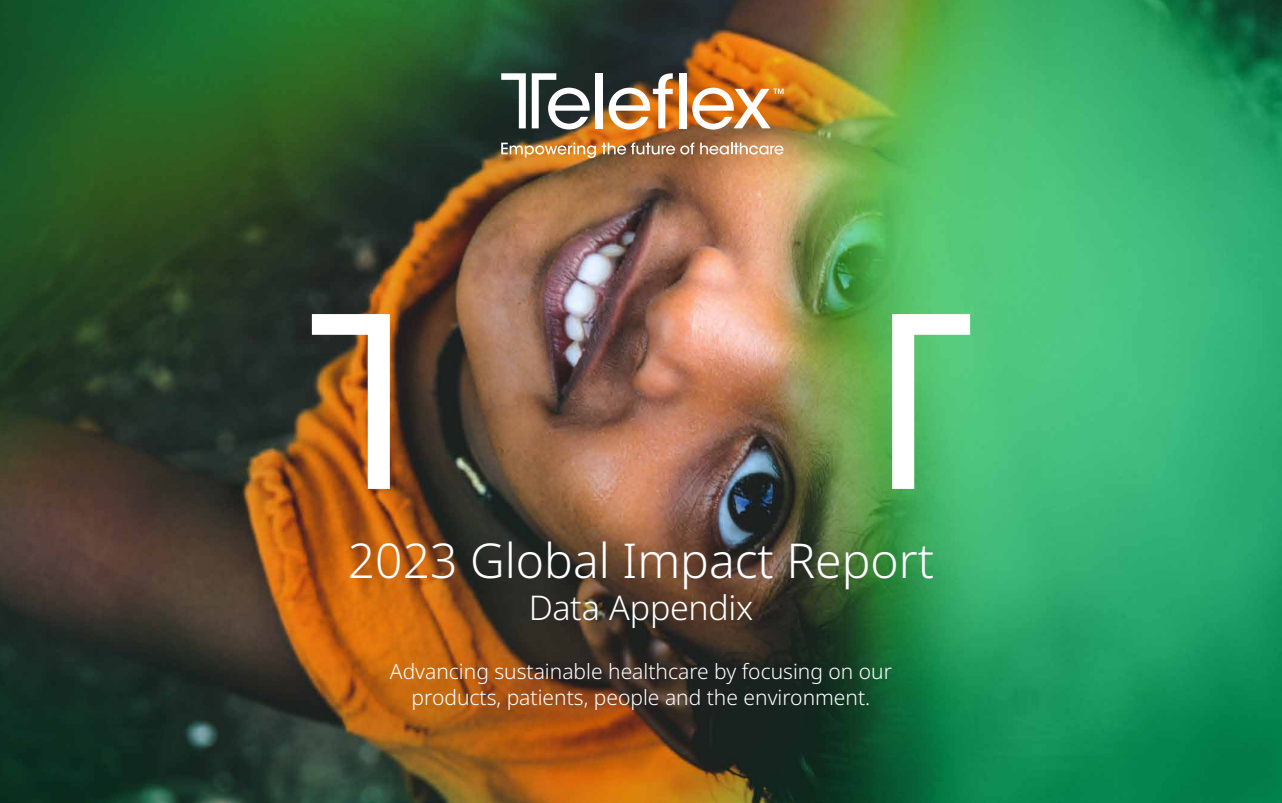
<style>
.page{position:relative;width:1282px;height:803px;background:#fff}
.page>*{position:absolute;margin:0;border:0;box-sizing:border-box;transform-origin:0 0}
.t1{font:300 48px "Noto Sans";color:#fff}
.t2{font:300 34px "Noto Sans";letter-spacing:-.01em;color:#fff}
.t3{font:300 21px/26px "Noto Sans";color:#fff;text-align:center}
</style>
<div class="page">
<img style="left:0;top:0;width:1281px;height:802px">
<img style="left:501px;top:142px;width:193px;height:16px">
<svg style="left:700px;top:143px;width:83px;height:11px"></svg>
<svg style="left:501px;top:73px;width:89px;height:56px"></svg>
<img style="left:608px;top:73px;width:64px;height:56px">
<div style="left:679px;top:73px;width:7px;height:55px;background:#fff"></div>
<svg style="left:692px;top:88px;width:91px;height:41px"></svg>
<div style="left:595px;top:73px;width:7px;height:55px;background:#fff"></div>
<svg style="left:312px;top:314px;width:78px;height:174px"></svg>
<svg style="left:892px;top:314px;width:78px;height:174px"></svg>
<h1 class="t1" style="left:348px;top:526px;width:587px">2023 Global Impact Report</h1>
<h2 class="t2" style="left:528px;top:583px;width:226px">Data Appendix</h2>
<p class="t3" style="left:390px;top:658px;width:503px">Advancing sustainable healthcare by focusing on our products, patients, people and the environment.</p>
</div>
